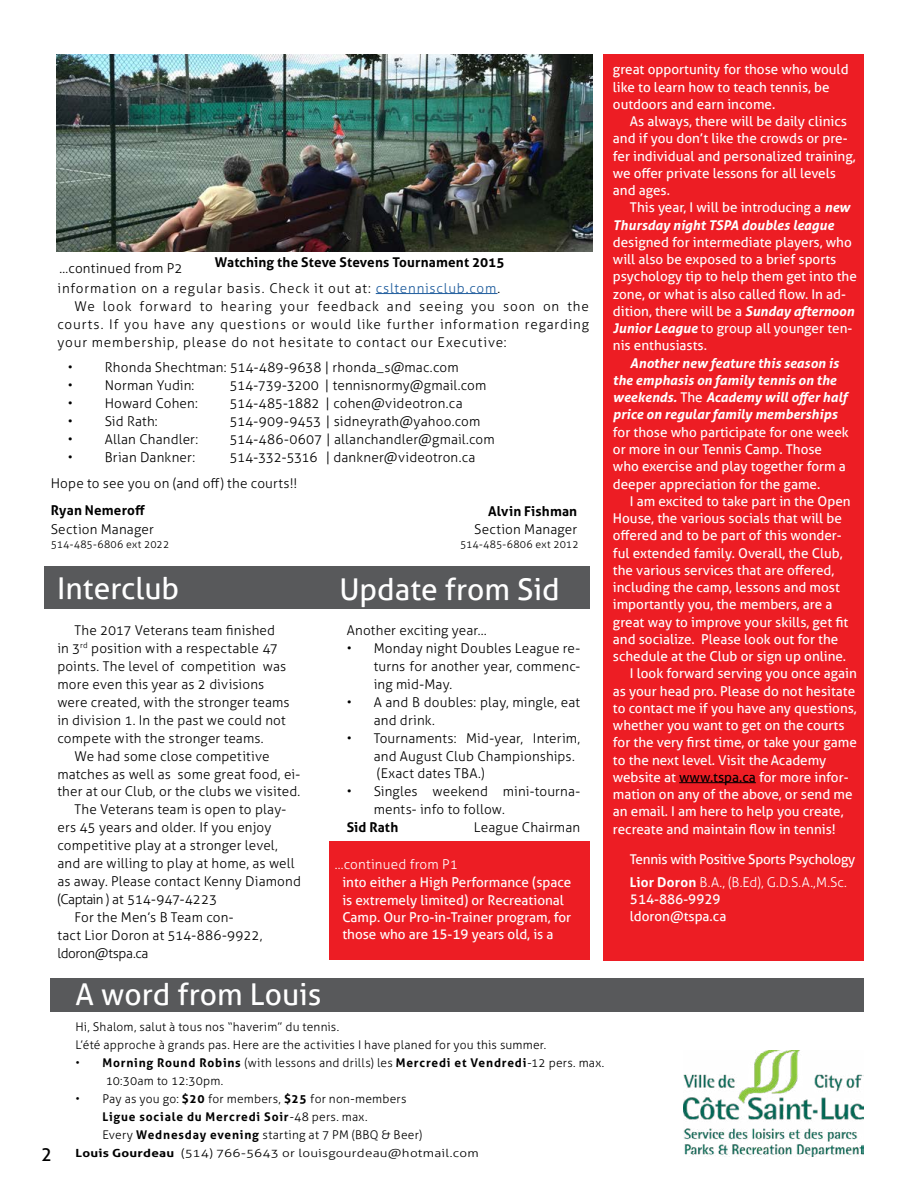
<style>
.page{position:relative;width:918px;height:1188px;background:#fff}
.page>*{position:absolute;margin:0;border:0;box-sizing:border-box;transform-origin:0 0}
.t1{font:30px "Aller";color:#fff}
.t2{font:18px "Aller";color:#000}
.t3{font:13.5px/17.2px "Aller";color:#fff}
.t4{font:300 13.5px/18px "Aller";letter-spacing:.015em;color:#000}
.t5{font:300 13.5px "Aller";letter-spacing:.06em;color:#000}
.t6{font:italic 700 13.5px/17.2px "Aller";color:#fff}
.t7{font:13.5px/23.1px "Aller";letter-spacing:-.02em;color:#fff}
.t8{font:700 13.5px "Aller";letter-spacing:.01em;color:#000}
.t9{font:300 13.5px "Aller";letter-spacing:-.03em;color:#000}
.t10{font:300 13.5px "Aller";letter-spacing:.01em;color:#fff}
.t11{font:300 12px/18px "Aller";letter-spacing:.015em;color:#000}
.t12{font:300 11.25px "Aller";letter-spacing:.015em;color:#000;scale:1.2 1}
.t13{font:300 10.5px "Aller";letter-spacing:.025em;color:#000}
.s1{color:#215e9e}
.s2{font-weight:700}
.s3{font-weight:400;font-style:normal}
.s4{font-weight:700;font-style:italic}
.s5{color:#000}
.s6{font-weight:300}
</style>
<div class="page">
<div style="left:44px;top:567px;width:546px;height:42px;background:#58595b"></div>
<div style="left:329px;top:842px;width:261px;height:118px;background:#ed1d24"></div>
<div style="left:603px;top:54px;width:261px;height:906px;background:#ed1d24"></div>
<img style="left:56px;top:54px;width:536px;height:198px">
<hr style="left:679px;top:782px;width:77px;height:1px;background:#000">
<hr style="left:376px;top:293px;width:122px;height:1px;background:#215e9e">
<img style="left:683px;top:1050px;width:181px;height:106px">
<div style="left:51px;top:978px;width:813px;height:34px;background:#58595b"></div>
<p class="t4" style="left:59px;top:259px;width:125px">...continued from P2</p>
<p class="t8" style="left:215px;top:254px;width:291px">Watching the Steve Stevens Tournament 2015</p>
<p class="t5" style="left:58px;top:280px;width:444px">information on a regular basis. Check it out at: <span class="s1">csltennisclub.com</span>.</p>
<p class="t5" style="left:75px;top:298px;width:516px">We look forward to hearing your feedback and seeing you soon on the</p>
<p class="t5" style="left:57px;top:316px;width:533px">courts. If you have any questions or would like further information regarding</p>
<p class="t5" style="left:57px;top:334px;width:451px">your membership, please do not hesitate to contact our Executive:</p>
<p class="t4" style="left:68px;top:358px;width:392px">• Rhonda Shechtman: 514-489-9638 | rhonda_s@mac.com</p>
<p class="t4" style="left:68px;top:376px;width:128px">• Norman Yudin:</p>
<p class="t4" style="left:230px;top:376px;width:258px">514-739-3200 | tennisnormy@gmail.com</p>
<p class="t4" style="left:68px;top:394px;width:132px">• Howard Cohen:</p>
<p class="t4" style="left:230px;top:394px;width:234px">514-485-1882 | cohen@videotron.ca</p>
<p class="t4" style="left:68px;top:412px;width:92px">• Sid Rath:</p>
<p class="t4" style="left:230px;top:412px;width:252px">514-909-9453 | sidneyrath@yahoo.com</p>
<p class="t4" style="left:68px;top:430px;width:132px">• Allan Chandler:</p>
<p class="t4" style="left:230px;top:430px;width:267px">514-486-0607 | allanchandler@gmail.com</p>
<p class="t4" style="left:68px;top:448px;width:129px">• Brian Dankner:</p>
<p class="t4" style="left:51px;top:444px;width:426px;line-height:25.5px;text-indent:179px">514-332-5316 | dankner@videotron.ca<br>Hope to see you on (and off) the courts!!</p>
<p class="t8" style="left:51px;top:501px;width:96px">Ryan Nemeroff</p>
<p class="t8" style="left:488px;top:503px;width:91px">Alvin Fishman</p>
<p class="t4" style="left:51px;top:520px;width:105px">Section Manager</p>
<p class="t4" style="left:474px;top:520px;width:105px">Section Manager</p>
<p class="t13" style="left:51px;top:537px;width:120px">514-485-6806 ext 2022</p>
<p class="t13" style="left:460px;top:537px;width:120px">514-485-6806 ext 2012</p>
<h1 class="t1" style="left:57px;top:570px;width:124px">Interclub</h1>
<p class="t4" style="left:57px;top:621px;width:234px;text-indent:17px">The 2017 Veterans team finished in 3<sup>rd</sup> position with a respectable 47 points. The level of competition was more even this year as 2 divisions were created, with the stronger teams in division 1. In the past we could not compete with the stronger teams.</p>
<p class="t4" style="left:74px;top:747px;width:197px">We had some close competitive</p>
<p class="t4" style="left:57px;top:765px;width:244px">matches as well as some great food, ei-</p>
<p class="t4" style="left:57px;top:783px;width:244px">ther at our Club, or the clubs we visited.</p>
<p class="t4" style="left:74px;top:801px;width:213px">The Veterans team is open to play-</p>
<p class="t4" style="left:57px;top:819px;width:216px">ers 45 years and older. If you enjoy</p>
<p class="t4" style="left:57px;top:837px;width:222px">competitive play at a stronger level,</p>
<p class="t4" style="left:57px;top:855px;width:239px">and are willing to play at home, as well</p>
<p class="t4" style="left:57px;top:873px;width:245px">as away. Please contact Kenny Diamond</p>
<p class="t9" style="left:57px;top:892px;width:161px">(Captain ) at 514-947-4223</p>
<p class="t4" style="left:74px;top:909px;width:161px">For the Men’s B Team con-</p>
<p class="t4" style="left:57px;top:927px;width:207px">tact Lior Doron at 514-886-9922,</p>
<p class="t9" style="left:57px;top:946px;width:93px">ldoron@tspa.ca</p>
<h1 class="t1" style="left:76px;top:976px;width:248px">A word from Louis</h1>
<h1 class="t1" style="left:339px;top:571px;width:222px">Update from Sid</h1>
<p class="t4" style="left:347px;top:621px;width:142px">Another exciting year…</p>
<p class="t4" style="left:374px;top:639px;width:208px;text-align:justify;text-indent:-27px">• Monday night Doubles League re&shy;turns for another year, commenc&shy;ing mid-May.</p>
<p class="t4" style="left:374px;top:693px;width:208px;text-indent:-27px">• A and B doubles: play, mingle, eat and drink.</p>
<p class="t4" style="left:374px;top:729px;width:208px;text-indent:-27px">• Tournaments: Mid-year, Interim, and August Club Championships. (Exact dates TBA.)</p>
<p class="t4" style="left:374px;top:783px;width:208px;text-indent:-27px">• Singles weekend mini-tourna&shy;ments- info to follow.</p>
<p class="t8" style="left:347px;top:819px;width:53px">Sid Rath</p>
<p class="t4" style="left:474px;top:819px;width:108px">League Chairman</p>
<p class="t10" style="left:335px;top:856px;width:125px">...continued from P1</p>
<p class="t3" style="left:342px;top:874px;width:230px">into either a High Performance (space is extremely limited) or Recreational Camp. Our Pro-in-Trainer program, for those who are 15-19 years old, is a</p>
<h2 class="t2" style="left:41px;top:1143px;width:12px">2</h2>
<p class="t11" style="left:76px;top:1017px;width:472px">Hi, Shalom, salut à tous nos “haverim” du tennis.<br>L’été approche à grands pas. Here are the activities I have planed for you this summer.</p>
<p class="t11" style="left:106px;top:1053px;width:500px;text-indent:-30px">• <span class="s2">Morning Round Robins</span> (with lessons and drills) les <span class="s2">Mercredi et Vendredi</span>-12 pers. max.<br>10:30am to 12:30pm.</p>
<p class="t11" style="left:103px;top:1089px;width:321px;text-indent:-27px">• Pay as you go: <span class="s2">$20</span> for members, <span class="s2">$25</span> for non-members<br><span class="s2">Ligue sociale du Mercredi Soir</span>-48 pers. max.<br>Every <span class="s2">Wednesday evening</span> starting at 7 PM (BBQ &amp; Beer)</p>
<p class="t12" style="left:76px;top:1146px;width:338px"><span class="s2">Louis Gourdeau</span> (514) 766-5643 or louisgourdeau@hotmail.com</p>
<p class="t3" style="left:613px;top:61px;width:237px">great opportunity for those who would like to learn how to teach tennis, be outdoors and earn income.</p>
<p class="t3" style="left:613px;top:113px;width:244px;text-indent:17px">As always, there will be daily clinics and if you don’t like the crowds or pre&shy;fer individual and personalized training, we offer private lessons for all levels and ages.</p>
<p class="t6" style="left:613px;top:199px;width:239px;text-indent:17px"><span class="s3">This year, I will be introducing a</span> new<br>Thursday night TSPA doubles league</p>
<p class="t3" style="left:613px;top:234px;width:245px">designed for intermediate players, who will also be exposed to a brief sports psychology tip to help them get into the zone, or what is also called flow. In ad&shy;dition, there will be a <span class="s4">Sunday afternoon Junior League</span> to group all younger ten&shy;nis enthusiasts.</p>
<p class="t6" style="left:613px;top:354px;width:236px;text-indent:17px">Another new feature this season is the emphasis on family tennis on the weekends. <span class="s3">The</span> Academy will offer half price on regular family memberships</p>
<p class="t3" style="left:613px;top:423px;width:237px">for those who participate for one week or more in our Tennis Camp. Those who exercise and play together form a deeper appreciation for the game.</p>
<p class="t3" style="left:630px;top:492px;width:222px">I am excited to take part in the Open</p>
<p class="t3" style="left:613px;top:510px;width:231px">House, the various socials that will be</p>
<p class="t3" style="left:613px;top:527px;width:230px">offered and to be part of this wonder-</p>
<p class="t3" style="left:613px;top:544px;width:231px">ful extended family. Overall, the Club,</p>
<p class="t3" style="left:613px;top:561px;width:223px">the various services that are offered,</p>
<p class="t3" style="left:613px;top:579px;width:229px">including the camp, lessons and most</p>
<p class="t3" style="left:613px;top:596px;width:221px">importantly you, the members, are a</p>
<p class="t3" style="left:613px;top:613px;width:237px">great way to improve your skills, get fit</p>
<p class="t3" style="left:613px;top:630px;width:227px">and socialize. Please look out for the</p>
<p class="t3" style="left:613px;top:648px;width:235px">schedule at the Club or sign up online.</p>
<p class="t3" style="left:630px;top:665px;width:228px">I look forward serving you once again</p>
<p class="t3" style="left:613px;top:682px;width:244px">as your head pro. Please do not hesitate</p>
<p class="t3" style="left:613px;top:699px;width:245px">to contact me if you have any questions,</p>
<p class="t3" style="left:613px;top:717px;width:233px">whether you want to get on the courts</p>
<p class="t3" style="left:613px;top:734px;width:245px">for the very first time, or take your game</p>
<p class="t3" style="left:613px;top:751px;width:215px">to the next level. Visit the Academy</p>
<p class="t3" style="left:613px;top:768px;width:237px">website at <span class="s5">www.tspa.ca</span> for more infor-</p>
<p class="t3" style="left:613px;top:786px;width:241px">mation on any of the above, or send me</p>
<p class="t3" style="left:613px;top:803px;width:232px">an email. I am here to help you create,</p>
<p class="t3" style="left:613px;top:820px;width:224px">recreate and maintain flow in tennis!</p>
<p class="t7" style="left:630px;top:847px;width:227px">Tennis with Positive Sports Psychology<br><span class="s2">Lior Doron</span> <span class="s6">B.A., (B.Ed), G.D.S.A.,M.Sc.</span></p>
<p class="t3" style="left:630px;top:890px;width:98px">514-886-9929 ldoron@tspa.ca</p>
</div>
